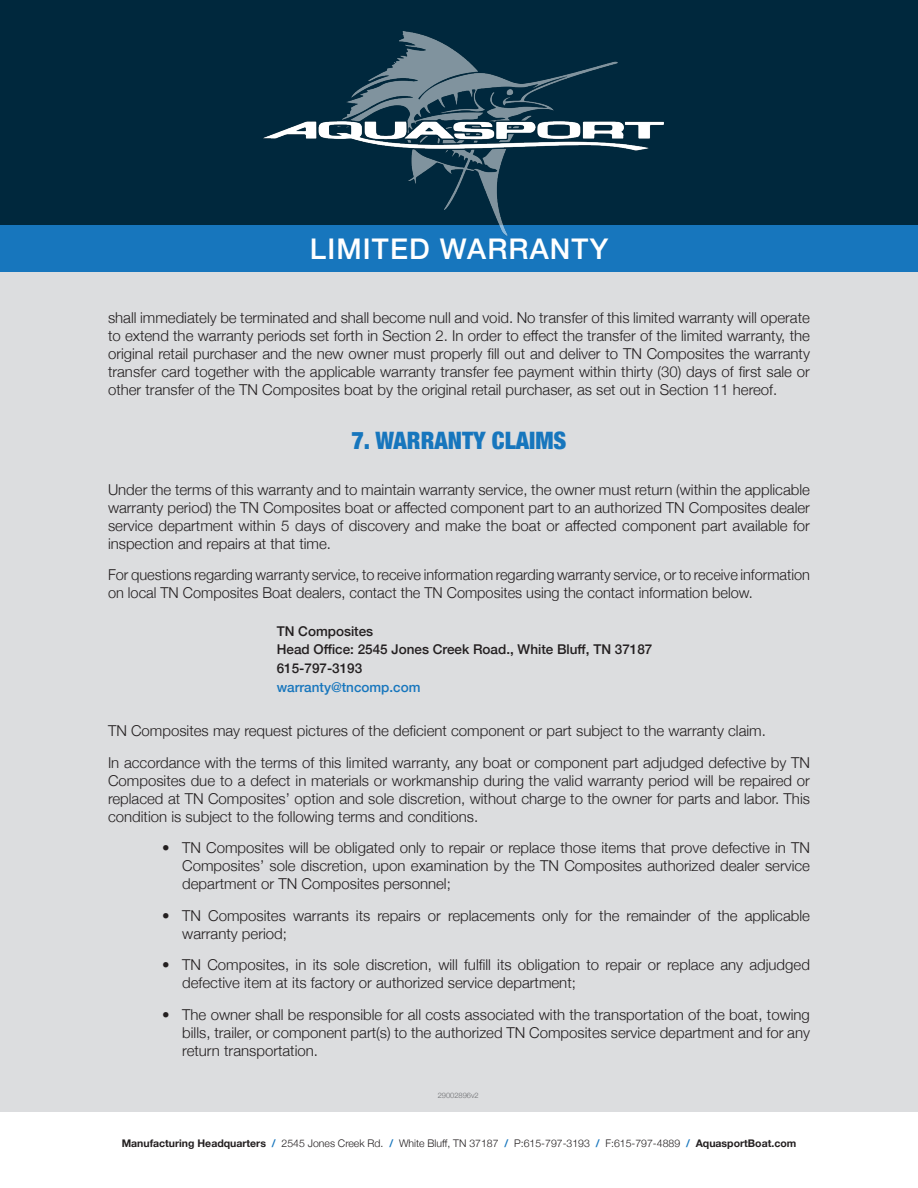
<style>
.page{position:relative;width:918px;height:1188px;background:#fff}
.page>*{position:absolute;margin:0;border:0;box-sizing:border-box;transform-origin:0 0}
.t1{font:500 28.5px "Helvetica Neue";letter-spacing:.04em;color:#fff}
.t2{font:900 condensed 24px "Helvetica Neue";color:#1776bd}
.t3{font:300 15px/18px "Helvetica Neue";color:#231f20;text-align:justify}
.t4{font:500 13.5px "Helvetica Neue";color:#231f20}
.t5{font:500 13.5px "Helvetica Neue";color:#1776bd}
.t6{font:300 10.5px "Helvetica Neue";color:#231f20}
.t7{font:300 9px "Helvetica Neue";color:#76787b}
.t8{font:300 7.5px "Helvetica Neue";color:#6c6d70}
.s1{font-weight:700}
.s2{font-weight:700;color:#1776bd}
</style>
<div class="page">
<div style="left:0;top:219px;width:918px;height:893px;background:#dcdddf"></div>
<div style="left:0;top:0;width:918px;height:271px;background:#00283d"></div>
<div style="left:0;top:225px;width:918px;height:46px;background:#1776bd"></div>
<img style="left:264px;top:31px;width:400px;height:204px">
<h1 class="t1" style="left:310px;top:225px;width:300px">LIMITED WARRANTY</h1>
<p class="t3" style="left:108px;top:308px;width:704px">shall immediately be terminated and shall become null and void. No transfer of this limited warranty will operate to extend the warranty periods set forth in Section 2. In order to effect the transfer of the limited warranty, the original retail purchaser and the new owner must properly fill out and deliver to TN Composites the warranty transfer card together with the applicable warranty transfer fee payment within thirty (30) days of first sale or other transfer of the TN Composites boat by the original retail purchaser, as set out in Section 11 hereof.</p>
<p class="t2" style="left:351px;top:421px;width:217px">7. WARRANTY CLAIMS</p>
<p class="t3" style="left:108px;top:479px;width:703px">Under the terms of this warranty and to maintain warranty service, the owner must return (within the applicable warranty period) the TN Composites boat or affected component part to an authorized TN Composites dealer service department within 5 days of discovery and make the boat or affected component part available for inspection and repairs at that time.</p>
<p class="t3" style="left:108px;top:565px;width:703px">For questions regarding warranty service, to receive information regarding warranty service, or to receive information on local TN Composites Boat dealers, contact the TN Composites using the contact information below.</p>
<p class="t4" style="left:277px;top:620px;width:98px">TN Composites</p>
<p class="t4" style="left:277px;top:639px;width:377px">Head Office: 2545 Jones Creek Road., White Bluff, TN 37187</p>
<p class="t4" style="left:277px;top:657px;width:87px">615-797-3193</p>
<p class="t5" style="left:277px;top:676px;width:145px">warranty@tncomp.com</p>
<p class="t3" style="left:108px;top:721px;width:659px">TN Composites may request pictures of the deficient component or part subject to the warranty claim.</p>
<p class="t3" style="left:108px;top:752px;width:704px">In accordance with the terms of this limited warranty, any boat or component part adjudged defective by TN Composites due to a defect in materials or workmanship during the valid warranty period will be repaired or replaced at TN Composites’ option and sole discretion, without charge to the owner for parts and labor. This condition is subject to the following terms and conditions.</p>
<p class="t3" style="left:182px;top:838px;width:629px;text-indent:-20px">• TN Composites will be obligated only to repair or replace those items that prove defective in TN Composites’ sole discretion, upon examination by the TN Composites authorized dealer service department or TN Composites personnel;</p>
<p class="t3" style="left:182px;top:905px;width:629px;text-indent:-20px">• TN Composites warrants its repairs or replacements only for the remainder of the applicable warranty period;</p>
<p class="t3" style="left:182px;top:955px;width:629px;text-indent:-20px">• TN Composites, in its sole discretion, will fulfill its obligation to repair or replace any adjudged defective item at its factory or authorized service department;</p>
<p class="t3" style="left:182px;top:1004px;width:629px;text-indent:-20px">• The owner shall be responsible for all costs associated with the transportation of the boat, towing bills, trailer, or component part(s) to the authorized TN Composites service department and for any return transportation.</p>
<p class="t8" style="left:438px;top:1089px;width:43px">29002896v2</p>
<p class="t7" style="left:432px;top:1089px;width:56px">117322898v1</p>
<p class="t6" style="left:122px;top:1135px;width:676px"><span class="s1">Manufacturing Headquarters</span> <span class="s2">/</span> 2545 Jones Creek Rd. <span class="s2">/</span> White Bluff, TN 37187 <span class="s2">/</span> P:615-797-3193 <span class="s2">/</span> F:615-797-4889 <span class="s2">/</span> <span class="s1">AquasportBoat.com</span></p>
</div>
